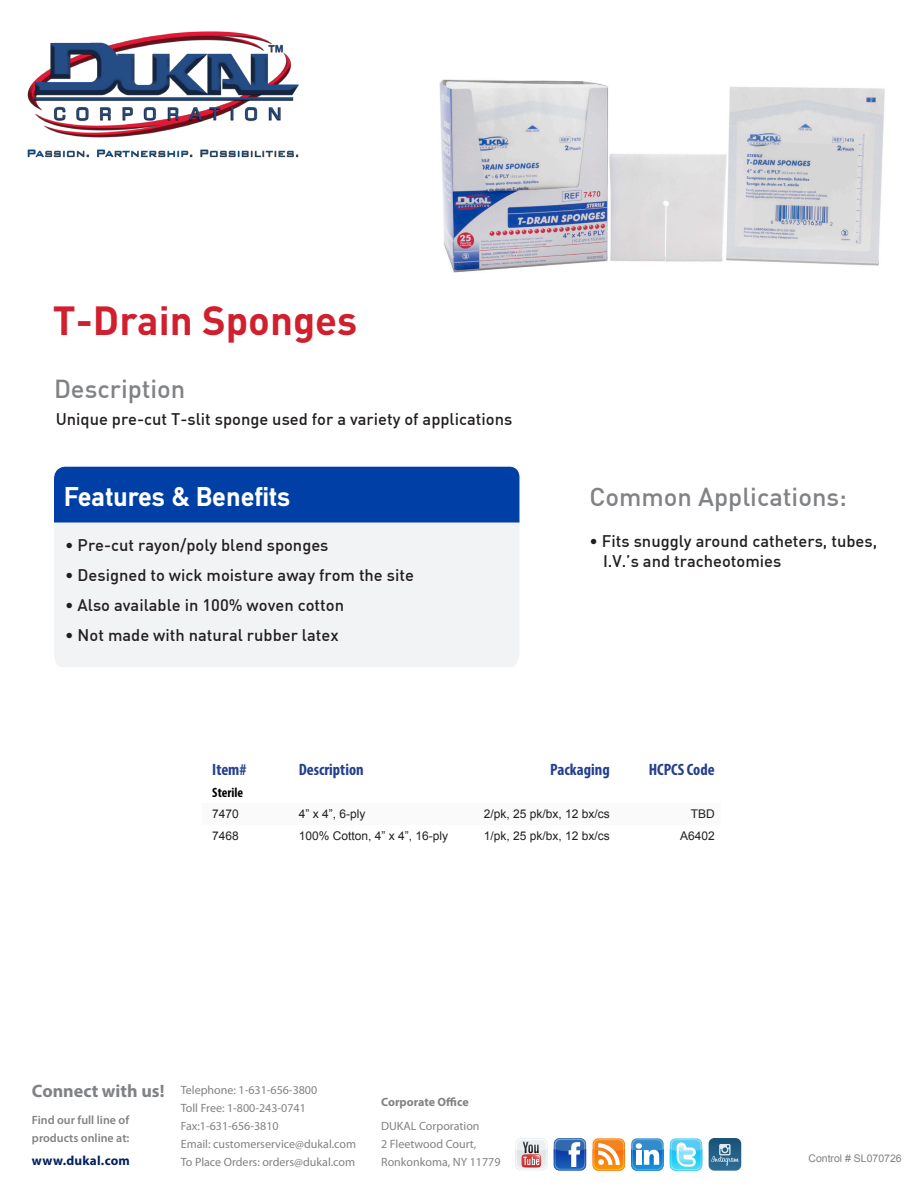
<style>
.page{position:relative;width:918px;height:1188px;background:#fff}
.page>*{position:absolute;margin:0;border:0;box-sizing:border-box;transform-origin:0 0}
.t1{font:700 40.2px "DIN";color:#d0202e}
.t2{font:700 28.5px "DIN Mittel EF";color:#fff}
.t3{font:500 25.5px "DIN";color:#808285}
.t4{font:700 18px "Myriad Pro";color:#808285}
.Bullets{font:500 16.5px/19.5px "DIN";color:#231f20}
.Skus_Table_Top{font:700 condensed 16.5px "Myriad Pro";color:#253f8e}
.Skus_Table{font:700 condensed 13.5px "Myriad Pro";color:#000}
.t5{font:700 13.2px "Myriad Pro";letter-spacing:.02em;color:#00215d}
.t6{font:12px "Myriad Pro";color:#808285}
.Skus_Table-2{font:12px "Arial";color:#231f20}
.t7{font:600 12px/18px "Myriad Pro";color:#808285}
.t8{font:700 12px "Myriad Pro";letter-spacing:-.005em;color:#808285}
.t9{font:10.5px "Arial";color:#808285}
</style>
<div class="page">
<div style="left:54px;top:522px;width:465px;height:145px;background:#f2f3f4"></div>
<div style="left:54px;top:467px;width:465px;height:55px;background:#0040a6"></div>
<img style="left:27px;top:31px;width:272px;height:127px">
<img style="left:439px;top:79px;width:446px;height:194px">
<svg style="left:554px;top:1138px;width:32px;height:33px"></svg>
<svg style="left:554px;top:1139px;width:32px;height:32px"></svg>
<div style="left:515px;top:1138px;width:33px;height:33px;background:#ebf0f2;border-radius:6px"></div>
<svg style="left:515px;top:1139px;width:33px;height:32px"></svg>
<svg style="left:670px;top:1138px;width:32px;height:33px"></svg>
<svg style="left:670px;top:1139px;width:32px;height:32px"></svg>
<svg style="left:593px;top:1138px;width:32px;height:33px"></svg>
<svg style="left:593px;top:1139px;width:32px;height:32px"></svg>
<svg style="left:631px;top:1138px;width:33px;height:33px"></svg>
<svg style="left:631px;top:1139px;width:33px;height:32px"></svg>
<svg style="left:709px;top:1138px;width:32px;height:33px"></svg>
<p class="t1" style="left:53px;top:294px;width:306px">T-Drain Sponges</p>
<p class="t3" style="left:54px;top:373px;width:133px">Description</p>
<p class="Bullets" style="left:56px;top:409px;width:458px">Unique pre-cut T-slit sponge used for a variety of applications</p>
<p class="t2" style="left:64px;top:480px;width:228px">Features &amp; Benefits</p>
<p class="Bullets" style="left:65px;top:534px;width:265px">• Pre-cut rayon/poly blend sponges</p>
<p class="Bullets" style="left:65px;top:564px;width:350px">• Designed to wick moisture away from the site</p>
<p class="Bullets" style="left:65px;top:594px;width:280px">• Also available in 100% woven cotton</p>
<p class="Bullets" style="left:65px;top:624px;width:275px">• Not made with natural rubber latex</p>
<p class="t3" style="left:590px;top:480px;width:259px">Common Applications:</p>
<p class="Bullets" style="left:603px;top:531px;width:276px;text-indent:-14px">• Fits snuggly around catheters, tubes,<br>I.V.’s and tracheotomies</p>
<p class="Skus_Table_Top" style="left:212px;top:759px;width:36px">Item#</p>
<p class="Skus_Table_Top" style="left:299px;top:759px;width:67px">Description</p>
<p class="Skus_Table_Top" style="left:550px;top:759px;width:61px">Packaging</p>
<p class="Skus_Table_Top" style="left:649px;top:759px;width:68px">HCPCS Code</p>
<p class="Skus_Table" style="left:212px;top:784px;width:32px">Sterile</p>
<p class="Skus_Table-2" style="left:212px;top:806px;width:28px">7470</p>
<p class="Skus_Table-2" style="left:299px;top:806px;width:68px">4” x 4”, 6-ply</p>
<p class="Skus_Table-2" style="left:484px;top:806px;width:128px">2/pk, 25 pk/bx, 12 bx/cs</p>
<p class="Skus_Table-2" style="left:691px;top:806px;width:25px">TBD</p>
<p class="Skus_Table-2" style="left:212px;top:828px;width:28px">7468</p>
<p class="Skus_Table-2" style="left:299px;top:828px;width:151px">100% Cotton, 4” x 4”, 16-ply</p>
<p class="Skus_Table-2" style="left:484px;top:828px;width:128px">1/pk, 25 pk/bx, 12 bx/cs</p>
<p class="Skus_Table-2" style="left:680px;top:828px;width:36px">A6402</p>
<p class="t4" style="left:32px;top:1079px;width:134px">Connect with us!</p>
<p class="t7" style="left:32px;top:1111px;width:99px">Find our full line of products online at:</p>
<p class="t5" style="left:32px;top:1152px;width:99px">www.dukal.com</p>
<p class="t6" style="left:181px;top:1083px;width:138px">Telephone: 1-631-656-3800</p>
<p class="t6" style="left:181px;top:1101px;width:127px">Toll Free: 1-800-243-0741</p>
<p class="t6" style="left:181px;top:1119px;width:99px">Fax:1-631-656-3810</p>
<p class="t6" style="left:181px;top:1137px;width:177px">Email: customerservice@dukal.com</p>
<p class="t6" style="left:181px;top:1155px;width:176px">To Place Orders: orders@dukal.com</p>
<p class="t8" style="left:381px;top:1094px;width:89px">Corporate Office</p>
<p class="t6" style="left:381px;top:1118px;width:100px">DUKAL Corporation</p>
<p class="t6" style="left:381px;top:1136px;width:97px">2 Fleetwood Court,</p>
<p class="t6" style="left:381px;top:1154px;width:121px">Ronkonkoma, NY 11779</p>
<p class="t9" style="left:808px;top:1152px;width:95px">Control # SL070726</p>
</div>
